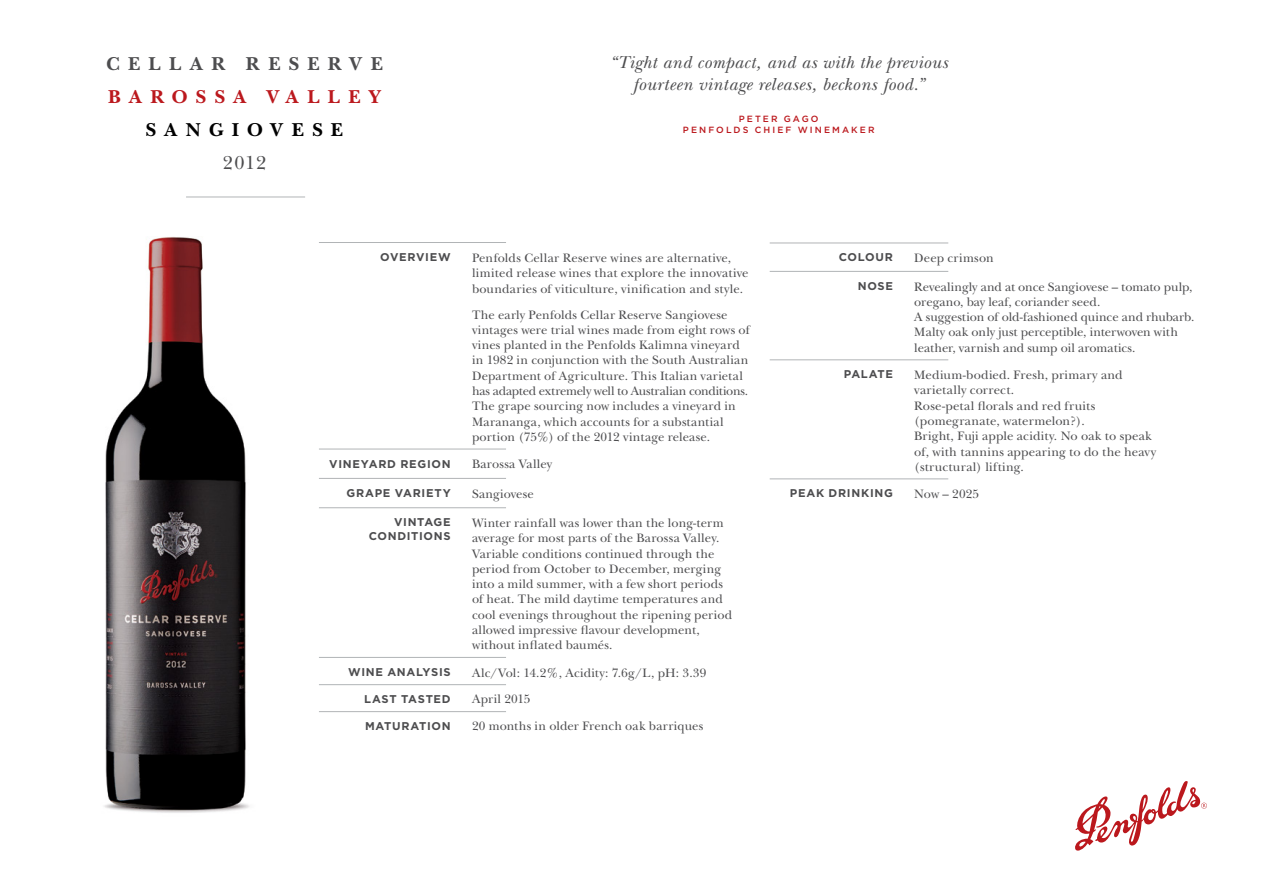
<style>
.page{position:relative;width:1263px;height:893px;background:#fff}
.page>*{position:absolute;margin:0;border:0;box-sizing:border-box;transform-origin:0 0}
.t1{font:700 19.5px "New Baskerville";letter-spacing:.435em;color:#4d4d4f}
.t2{font:700 19.5px "New Baskerville";letter-spacing:.425em;color:#bb181d}
.t3{font:700 19.5px "New Baskerville";letter-spacing:.405em;color:#000}
.t4{font:19.5px "New Baskerville";color:#4d4d4f}
.t5{font:italic 18px/21.6px "New Baskerville";letter-spacing:.025em;color:#4d4d4f;text-align:center}
.t6{font:12.75px/15.3px "New Baskerville";letter-spacing:.01em;color:#4d4d4f}
.t7{font:700 11.25px/13.5px "Gotham";letter-spacing:.065em;color:#4d4d4f;text-align:right}
.t8{font:500 9px/10.8px "Gotham";letter-spacing:.235em;color:#bb181d;text-align:center}
</style>
<div class="page">
<img style="left:104px;top:196px;width:183px;height:617px">
<hr style="left:186px;top:197px;width:119px;height:1px;background:#b1b4b6">
<svg style="left:1075px;top:781px;width:132px;height:70px"></svg>
<hr style="left:319px;top:242px;width:187px;height:1px;background:#b1b4b6">
<hr style="left:319px;top:449px;width:187px;height:1px;background:#b1b4b6">
<hr style="left:319px;top:478px;width:187px;height:1px;background:#b1b4b6">
<hr style="left:319px;top:507px;width:187px;height:1px;background:#b1b4b6">
<hr style="left:319px;top:657px;width:187px;height:1px;background:#b1b4b6">
<hr style="left:319px;top:684px;width:187px;height:1px;background:#b1b4b6">
<hr style="left:319px;top:711px;width:187px;height:1px;background:#b1b4b6">
<hr style="left:770px;top:243px;width:178px;height:1px;background:#b1b4b6">
<hr style="left:770px;top:271px;width:178px;height:1px;background:#b1b4b6">
<hr style="left:770px;top:359px;width:178px;height:1px;background:#b1b4b6">
<hr style="left:770px;top:478px;width:178px;height:1px;background:#b1b4b6">
<h1 class="t1" style="left:106px;top:52px;width:278px">CELLAR RESERVE</h1>
<h1 class="t2" style="left:108px;top:85px;width:274px">BAROSSA VALLEY</h1>
<h1 class="t3" style="left:146px;top:118px;width:199px">SANGIOVESE</h1>
<h1 class="t4" style="left:223px;top:151px;width:45px">2012</h1>
<h2 class="t5" style="left:609px;top:52px;width:340px">“Tight and compact, and as with the previous fourteen vintage releases, beckons food.”</h2>
<p class="t8" style="left:683px;top:113px;width:193px">PETER GAGO<br>PENFOLDS CHIEF WINEMAKER</p>
<p class="t7" style="left:380px;top:250px;width:72px">OVERVIEW</p>
<p class="t6" style="left:472px;top:250px;width:278px">Penfolds Cellar Reserve wines are alternative, limited release wines that explore the innovative boundaries of viticulture, vinification and style.</p>
<p class="t6" style="left:472px;top:307px;width:279px">The early Penfolds Cellar Reserve Sangiovese vintages were trial wines made from eight rows of vines planted in the Penfolds Kalimna vineyard in 1982 in conjunction with the South Australian Department of Agriculture. This Italian varietal has adapted extremely well to Australian conditions.<br>The grape sourcing now includes a vineyard in Marananga, which accounts for a substantial portion (75%) of the 2012 vintage release.</p>
<p class="t7" style="left:329px;top:457px;width:123px">VINEYARD REGION</p>
<p class="t6" style="left:472px;top:456px;width:82px">Barossa Valley</p>
<p class="t7" style="left:346px;top:486px;width:106px">GRAPE VARIETY</p>
<p class="t6" style="left:472px;top:486px;width:63px">Sangiovese</p>
<p class="t7" style="left:369px;top:515px;width:84px">VINTAGE<br>CONDITIONS</p>
<p class="t6" style="left:472px;top:515px;width:262px">Winter rainfall was lower than the long-term average for most parts of the Barossa Valley.<br>Variable conditions continued through the period from October to December, merging into a mild summer, with a few short periods of heat. The mild daytime temperatures and cool evenings throughout the ripening period allowed impressive flavour development, without inflated baumés.</p>
<p class="t7" style="left:348px;top:665px;width:104px">WINE ANALYSIS</p>
<p class="t6" style="left:472px;top:665px;width:236px">Alc/Vol: 14.2%, Acidity: 7.6g/L, pH: 3.39</p>
<p class="t7" style="left:364px;top:692px;width:88px">LAST TASTED</p>
<p class="t6" style="left:472px;top:692px;width:60px">April 2015</p>
<p class="t7" style="left:365px;top:719px;width:87px">MATURATION</p>
<p class="t6" style="left:472px;top:719px;width:233px">20 months in older French oak barriques</p>
<p class="t7" style="left:839px;top:251px;width:56px">COLOUR</p>
<p class="t6" style="left:914px;top:250px;width:81px">Deep crimson</p>
<p class="t7" style="left:858px;top:279px;width:37px">NOSE</p>
<p class="t6" style="left:914px;top:279px;width:282px">Revealingly and at once Sangiovese – tomato pulp, oregano, bay leaf, coriander seed.<br>A suggestion of old-fashioned quince and rhubarb.<br>Malty oak only just perceptible, interwoven with leather, varnish and sump oil aromatics.</p>
<p class="t7" style="left:844px;top:368px;width:51px">PALATE</p>
<p class="t6" style="left:914px;top:367px;width:243px">Medium-bodied. Fresh, primary and varietally correct.<br>Rose-petal florals and red fruits (pomegranate, watermelon?).<br>Bright, Fuji apple acidity. No oak to speak of, with tannins appearing to do the heavy (structural) lifting.</p>
<p class="t7" style="left:790px;top:487px;width:105px">PEAK DRINKING</p>
<p class="t6" style="left:914px;top:486px;width:66px">Now – 2025</p>
</div>
